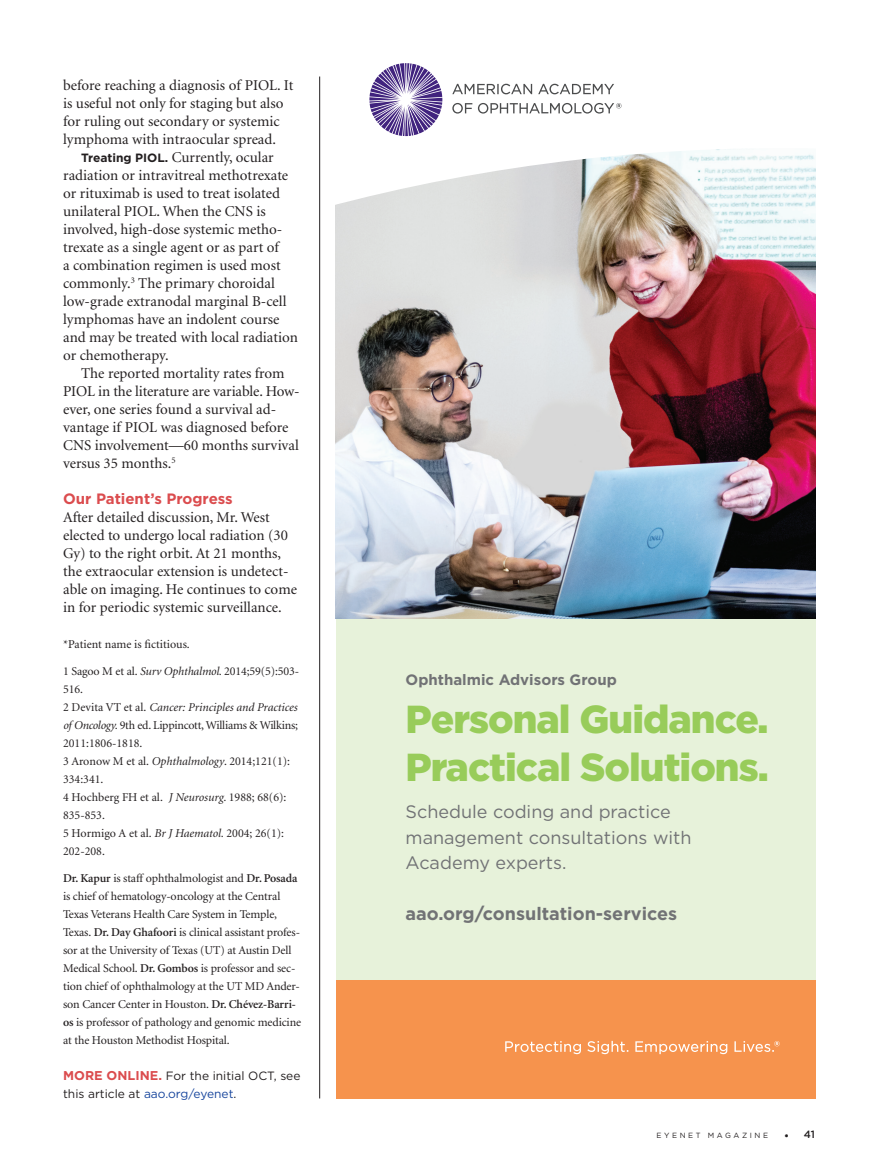
<style>
.page{position:relative;width:878px;height:1175px;background:#fff}
.page>*{position:absolute;margin:0;border:0;box-sizing:border-box;transform-origin:0 0}
.t1{font:900 39px/48px "Gotham";letter-spacing:-.025em;color:#98cc5a}
.t2{font:18px/25.5px "Gotham";color:#717275}
.t3{font:700 18px "Gotham";color:#717275}
.BODY_text{font:15px/18px "Minion";color:#231f20}
.BODY_text_NO_indent{font:15px/18px "Minion";color:#231f20}
.t4{font:700 15px "Gotham";color:#717275}
.Subhead{font:700 15px "Gotham";color:#db4c4e}
.REFS___DISCLOSURES_b{font:12px/18px "Minion";letter-spacing:-.01em;color:#231f20}
.MORE_ONLINE_body{font:12px/18px "Gotham";color:#231f20}
.t5{font:500 10.5px "Gotham";color:#231f20}
.t6{font:7.5px "Gotham";letter-spacing:.34em;color:#231f20}
.s1{font-family:"Gotham";font-weight:700;font-size:12px}
.s2{font-style:italic}
.s3{font-weight:600}
.s4{font-weight:700;font-size:12.75px;color:#db4c4e}
.s5{color:#18469d}
.s6{font-weight:300;font-size:12px}
</style>
<div class="page">
<hr style="left:319px;top:76px;width:1px;height:1022px;background:#231f20">
<img style="left:336px;top:63px;width:479px;height:1035px">
<p class="BODY_text" style="left:63px;top:77px;width:232px">before reaching a diagnosis of PIOL. It is useful not only for staging but also for ruling out secondary or systemic lymphoma with intraocular spread.</p>
<p class="BODY_text" style="left:63px;top:149px;width:236px;text-indent:18px"><span class="s1">Treating PIOL.</span> Currently, ocular radiation or intravitreal methotrexate or rituximab is used to treat isolated unilateral PIOL. When the CNS is involved, high-dose systemic metho&shy;trexate as a single agent or as part of<br>a combination regimen is used most commonly.<sup>3</sup> The primary choroidal low-grade extranodal marginal B-cell lymphomas have an indolent course and may be treated with local radiation or chemotherapy.</p>
<p class="BODY_text" style="left:63px;top:365px;width:237px;text-indent:18px">The reported mortality rates from PIOL in the literature are variable. How&shy;ever, one series found a survival ad&shy;vantage if PIOL was diagnosed before CNS involvement—60 months survival versus 35 months.<sup>5</sup></p>
<p class="Subhead" style="left:63px;top:489px;width:171px">Our Patient’s Progress</p>
<p class="BODY_text_NO_indent" style="left:63px;top:509px;width:235px">After detailed discussion, Mr. West elected to undergo local radiation (30<br>Gy) to the right orbit. At 21 months, the extraocular extension is undetect&shy;able on imaging. He continues to come in for periodic systemic surveillance.</p>
<p class="REFS___DISCLOSURES_b" style="left:63px;top:636px;width:128px">*Patient name is fictitious.</p>
<p class="REFS___DISCLOSURES_b" style="left:63px;top:663px;width:237px">1 Sagoo M et al. <span class="s2">Surv Ophthalmol.</span> 2014;59(5):503-<br>516.</p>
<p class="REFS___DISCLOSURES_b" style="left:63px;top:699px;width:236px;text-align:justify">2 Devita VT et al. <span class="s2">Cancer: Principles and Practices of Oncology.</span> 9th ed. Lippincott, Williams &amp; Wilkins; 2011:1806-1818.</p>
<p class="REFS___DISCLOSURES_b" style="left:63px;top:753px;width:228px">3 Aronow M et al. <span class="s2">Ophthalmology</span>. 2014;121(1):<br>334:341.</p>
<p class="REFS___DISCLOSURES_b" style="left:63px;top:789px;width:225px">4 Hochberg FH et al. <span class="s2">J Neurosurg.</span> 1988; 68(6):<br>835-853.</p>
<p class="REFS___DISCLOSURES_b" style="left:63px;top:825px;width:222px">5 Hormigo A et al. <span class="s2">Br J Haematol.</span> 2004; 26(1):<br>202-208.</p>
<p class="REFS___DISCLOSURES_b" style="left:63px;top:870px;width:239px"><span class="s3">Dr. Kapur</span> is staff ophthalmologist and <span class="s3">Dr. Posada </span>is chief of hematology-oncology at the Central Texas Veterans Health Care System in Temple, Texas. <span class="s3">Dr. Day Ghafoori</span> is clinical assistant profes&shy;sor at the University of Texas (UT) at Austin Dell Medical School. <span class="s3">Dr. Gombos</span> is professor and sec&shy;tion chief of ophthalmology at the UT MD Ander&shy;son Cancer Center in Houston. <span class="s3">Dr. Chévez-Barri&shy;os</span> is professor of pathology and genomic medicine at the Houston Methodist Hospital.</p>
<p class="MORE_ONLINE_body" style="left:63px;top:1066px;width:239px"><span class="s4">MORE ONLINE.</span> For the initial OCT, see this article at <span class="s5">aao.org/eyenet</span>.</p>
<p class="t4" style="left:405px;top:669px;width:213px">Ophthalmic Advisors Group</p>
<p class="t1" style="left:405px;top:694px;width:365px">Personal Guidance.<br>Practical Solutions.</p>
<p class="t2" style="left:405px;top:798px;width:287px">Schedule coding and practice management consultations with<br>Academy experts.</p>
<p class="t3" style="left:405px;top:902px;width:273px">aao.org/consultation-services</p>
<p class="t6" style="left:656px;top:1130px;width:113px">EYENET MAGAZINE</p>
<p class="t5" style="left:783px;top:1127px;width:33px"><span class="s6">•</span> 41</p>
</div>
